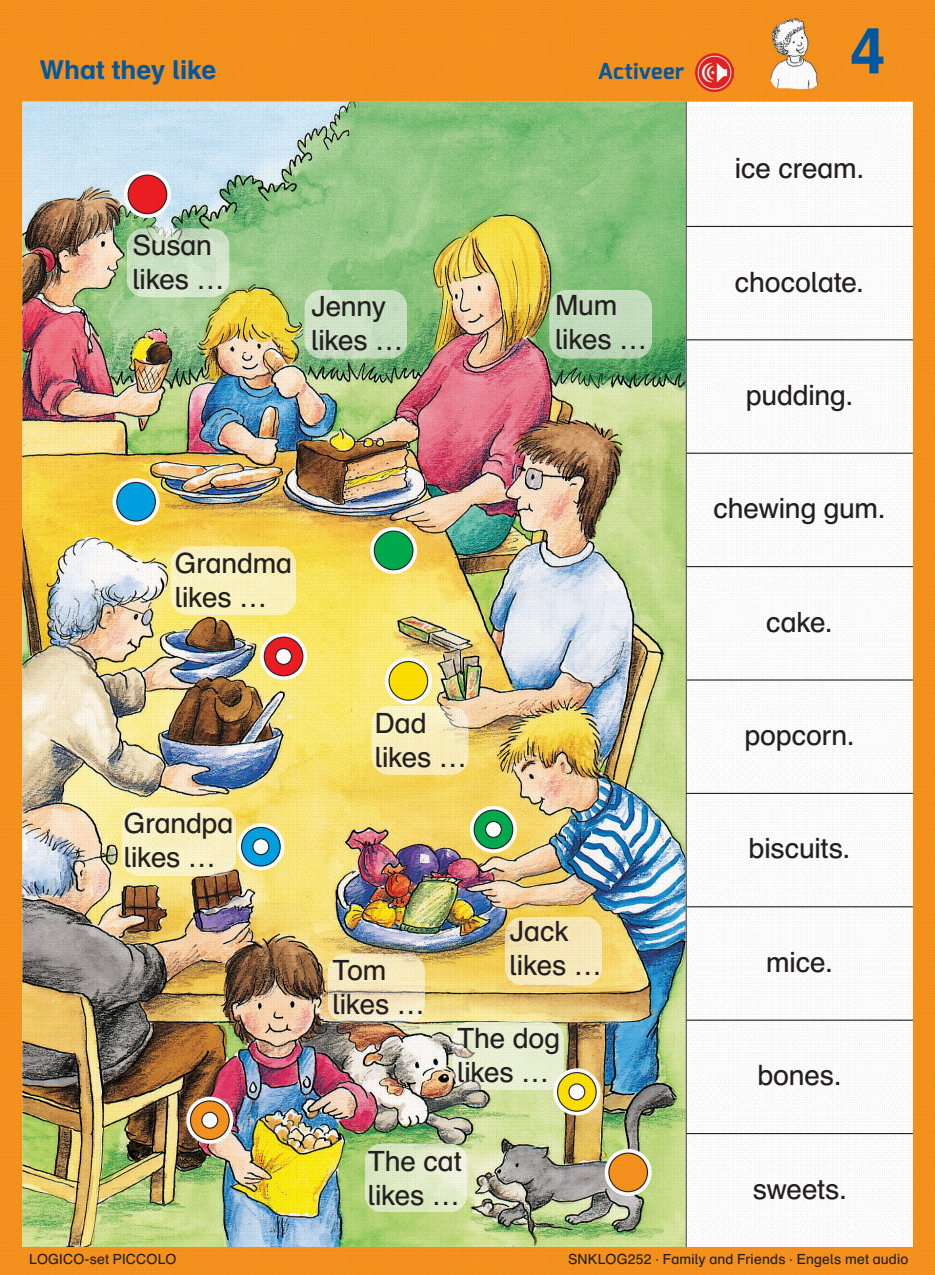
<style>
.page{position:relative;width:935px;height:1275px;background:#fff}
.page>*{position:absolute;margin:0;border:0;box-sizing:border-box;transform-origin:0 0}
.t1{font:700 64px "Schulbuch Nord OT";color:#0159a3}
.t2{font:28px/34px "Schulbuch Nord OT";letter-spacing:-.005em;color:#231f20}
.t3{font:700 26px "Schulbuch Nord OT";letter-spacing:-.005em;color:#0159a3}
.t4{font:700 22px "Exo";letter-spacing:.02em;color:#0159a3}
.t5{font:14px "Schulbuch Nord OT";letter-spacing:.015em;color:#231f20}
</style>
<div class="page">
<img style="left:0;top:0;width:934px;height:1275px">
<p class="t3" style="left:39px;top:53px;width:178px">What they like</p>
<p class="t2" style="left:132px;top:229px;width:93px">Susan likes …</p>
<p class="t2" style="left:311px;top:290px;width:93px">Jenny likes …</p>
<p class="t4" style="left:597px;top:57px;width:88px">Activeer</p>
<p class="t2" style="left:555px;top:288px;width:93px">Mum likes …</p>
<h1 class="t1" style="left:849px;top:10px;width:37px">4</h1>
<p class="t2" style="left:734px;top:152px;width:131px">ice cream.</p>
<p class="t2" style="left:735px;top:265px;width:131px">chocolate.</p>
<p class="t2" style="left:745px;top:379px;width:109px">pudding.</p>
<p class="t2" style="left:175px;top:546px;width:119px">Grandma likes …</p>
<p class="t2" style="left:124px;top:807px;width:111px">Grandpa likes …</p>
<p class="t2" style="left:375px;top:707px;width:93px">Dad likes …</p>
<p class="t2" style="left:332px;top:953px;width:93px">Tom likes …</p>
<p class="t2" style="left:509px;top:915px;width:93px">Jack likes …</p>
<p class="t2" style="left:457px;top:1021px;width:104px">The dog likes …</p>
<p class="t2" style="left:368px;top:1145px;width:95px">The cat likes …</p>
<p class="t2" style="left:713px;top:492px;width:174px">chewing gum.</p>
<p class="t2" style="left:766px;top:605px;width:68px">cake.</p>
<p class="t2" style="left:744px;top:719px;width:112px">popcorn.</p>
<p class="t2" style="left:748px;top:832px;width:103px">biscuits.</p>
<p class="t2" style="left:766px;top:945px;width:68px">mice.</p>
<p class="t2" style="left:757px;top:1059px;width:86px">bones.</p>
<p class="t2" style="left:752px;top:1173px;width:96px">sweets.</p>
<p class="t5" style="left:29px;top:1251px;width:149px">LOGICO-set PICCOLO</p>
<p class="t5" style="left:568px;top:1251px;width:342px">SNKLOG252 · Family and Friends · Engels met audio</p>
</div>
